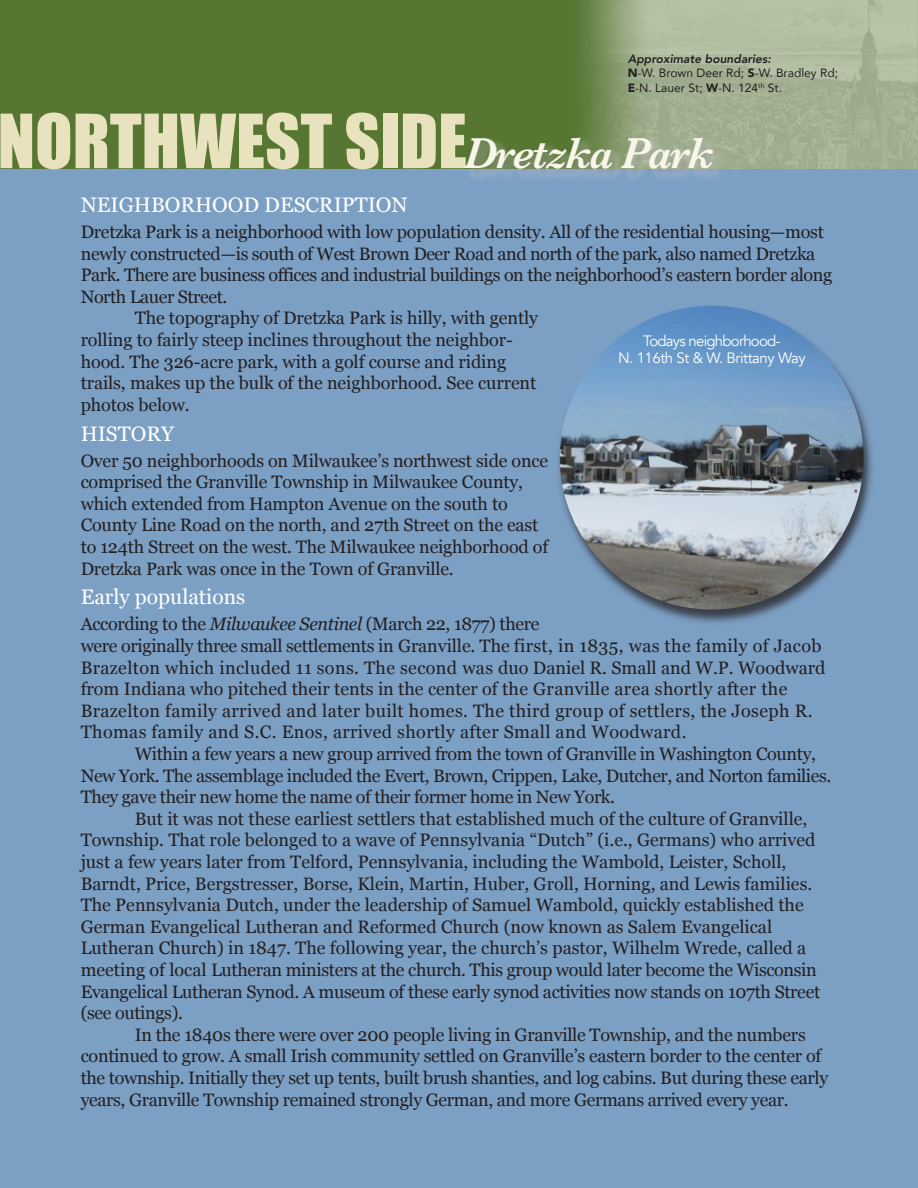
<style>
.page{position:relative;width:918px;height:1188px;background:#fff}
.page>*{position:absolute;margin:0;border:0;box-sizing:border-box;transform-origin:0 0}
.t1{font:69px "Impact";color:#e8e2bf}
.t2{font:21px "Georgia";color:#fff}
.t3{font:18px/21.6px "Georgia";letter-spacing:-.01em;color:#231f20}
.t4{font:18px/21.6px "Georgia";letter-spacing:.02em;color:#231f20}
.t5{font:15px/17.4px "Avenir";letter-spacing:-.05em;color:#fff;text-align:center}
.t6{font:12px/14.4px "Avenir";color:#231f20}
.s1{font-weight:800;font-style:italic}
.s2{font-weight:900}
.s3{font-family:"Baskerville";font-weight:600;font-style:italic;font-size:45px;color:#f8f6eb}
.s4{font-style:italic}
</style>
<div class="page">
<div style="left:0;top:168px;width:918px;height:1020px;background:#7c9fc4"></div>
<img style="left:0;top:0;width:918px;height:168px">
<img style="left:463px;top:136px;width:264px;height:42px">
<img style="left:559px;top:305px;width:313px;height:318px">
<img style="left:560px;top:306px;width:304px;height:303px;border-radius:50%">
<p class="t6" style="left:628px;top:52px;width:212px"><span class="s1">Approximate boundaries:<br></span><span class="s2">N</span>-W. Brown Deer Rd; <span class="s2">S</span>-W. Bradley Rd;<br><span class="s2">E</span>-N. Lauer St; <span class="s2">W</span>-N. 124<sup>th</sup> St.</p>
<h1 class="t1" style="left:-2px;top:114px;width:717px">NORTHWEST SIDE<span class="s3">Dretzka Park</span></h1>
<p class="t2" style="left:81px;top:196px;width:328px">NEIGHBORHOOD DESCRIPTION</p>
<p class="t3" style="left:81px;top:222px;width:745px">Dretzka Park is a neighborhood with low population density. All of the residential housing—most</p>
<p class="t3" style="left:81px;top:244px;width:736px">newly constructed—is south of West Brown Deer Road and north of the park, also named Dretzka</p>
<p class="t3" style="left:81px;top:266px;width:753px">Park. There are business offices and industrial buildings on the neighborhood’s eastern border along</p>
<p class="t3" style="left:81px;top:287px;width:148px">North Lauer Street.</p>
<p class="t3" style="left:135px;top:309px;width:405px">The topography of Dretzka Park is hilly, with gently</p>
<p class="t3" style="left:81px;top:330px;width:434px">rolling to fairly steep inclines throughout the neighbor-</p>
<p class="t3" style="left:81px;top:352px;width:427px">hood. The 326-acre park, with a golf course and riding</p>
<p class="t3" style="left:81px;top:374px;width:457px">trails, makes up the bulk of the neighborhood. See current</p>
<p class="t3" style="left:81px;top:395px;width:111px">photos below.</p>
<p class="t2" style="left:81px;top:425px;width:95px">HISTORY</p>
<p class="t3" style="left:81px;top:451px;width:469px">Over 50 neighborhoods on Milwaukee’s northwest side once comprised the Granville Township in Milwaukee County, which extended from Hampton Avenue on the south to County Line Road on the north, and 27th Street on the east to 124th Street on the west. The Milwaukee neighborhood of Dretzka Park was once in the Town of Granville.</p>
<p class="t2" style="left:81px;top:588px;width:166px">Early populations</p>
<p class="t4" style="left:81px;top:615px;width:746px">According to the <span class="s4">Milwaukee Sentinel</span> (March 22, 1877) there<br>were originally three small settlements in Granville. The first, in 1835, was the family of Jacob Brazelton which included 11 sons. The second was duo Daniel R. Small and W.P. Woodward from Indiana who pitched their tents in the center of the Granville area shortly after the Brazelton family arrived and later built homes. The third group of settlers, the Joseph R.<br>Thomas family and S.C. Enos, arrived shortly after Small and Woodward.</p>
<p class="t3" style="left:81px;top:744px;width:752px;text-indent:54px">Within a few years a new group arrived from the town of Granville in Washington County,<br>New York. The assemblage included the Evert, Brown, Crippen, Lake, Dutcher, and Norton families.<br>They gave their new home the name of their former home in New York.</p>
<p class="t3" style="left:81px;top:809px;width:741px;text-indent:54px">But it was not these earliest settlers that established much of the culture of Granville, Township. That role belonged to a wave of Pennsylvania “Dutch” (i.e., Germans) who arrived just a few years later from Telford, Pennsylvania, including the Wambold, Leister, Scholl, Barndt, Price, Bergstresser, Borse, Klein, Martin, Huber, Groll, Horning, and Lewis families.<br>The Pennsylvania Dutch, under the leadership of Samuel Wambold, quickly established the German Evangelical Lutheran and Reformed Church (now known as Salem Evangelical Lutheran Church) in 1847. The following year, the church’s pastor, Wilhelm Wrede, called a meeting of local Lutheran ministers at the church. This group would later become the Wisconsin Evangelical Lutheran Synod. A museum of these early synod activities now stands on 107th Street (see outings).</p>
<p class="t3" style="left:81px;top:1025px;width:749px;text-indent:54px">In the 1840s there were over 200 people living in Granville Township, and the numbers continued to grow. A small Irish community settled on Granville’s eastern border to the center of the township. Initially they set up tents, built brush shanties, and log cabins. But during these early years, Granville Township remained strongly German, and more Germans arrived every year.</p>
<p class="t5" style="left:618px;top:332px;width:189px">Todays neighborhood-<br>N. 116th St &amp; W. Brittany Way</p>
</div>
